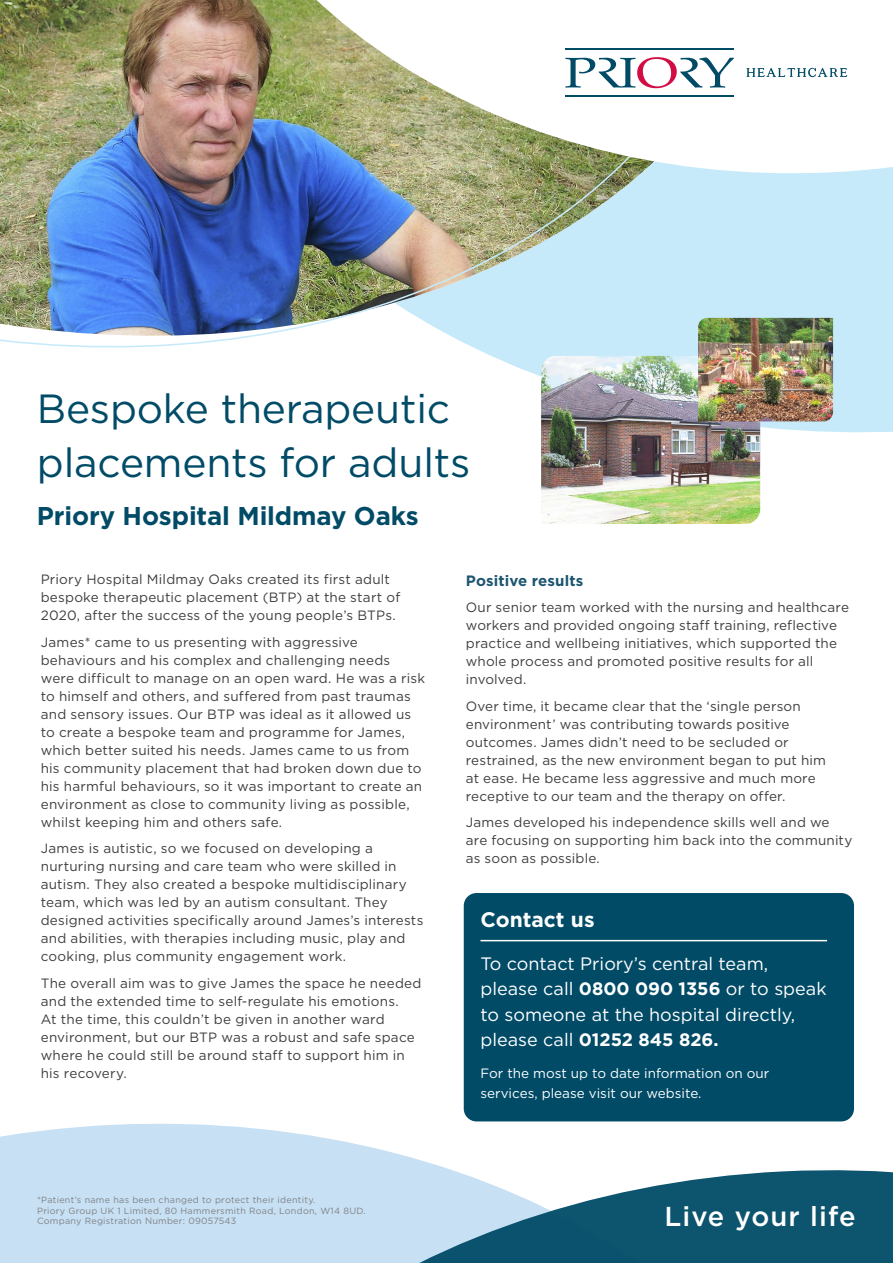
<style>
.page{position:relative;width:893px;height:1263px;background:#fff}
.page>*{position:absolute;margin:0;border:0;box-sizing:border-box;transform-origin:0 0}
.t1{font:40.65px/54px "Gotham";letter-spacing:-.005em;color:#014b67}
.t2{font:500 27.3px "Gotham";letter-spacing:.04em;color:#fff}
.t3{font:700 25.65px "Gotham";letter-spacing:-.005em;color:#014b67}
.t4{font:700 21px "Gotham";color:#fff}
.t5{font:18px/25.5px "Gotham";color:#fff}
.t6{font:700 15px "Gotham";letter-spacing:.01em;color:#1c5570}
.t7{font:13.5px/18px "Gotham";letter-spacing:.015em;color:#3e3e3f}
.t8{font:13.5px/19.5px "Gotham";color:#fff}
.t9{font:9px/10.5px "Gotham";letter-spacing:.03em;color:#808285}
.s1{font-weight:700}
</style>
<div class="page">
<svg style="left:0;top:1106px;width:854px;height:157px"></svg>
<svg style="left:79px;top:1152px;width:814px;height:111px;fill:#c7e0f3"></svg>
<div style="left:464px;top:893px;width:390px;height:228px;background:#014b67;border-radius:13px"></div>
<hr style="left:480px;top:940px;width:347px;height:1px;background:#fff">
<svg style="left:760px;top:189px;width:133px;height:261px;background:#ccecfa"></svg>
<img style="left:0;top:0;width:800px;height:377px">
<img style="left:159px;top:0;width:734px;height:189px">
<svg style="left:747px;top:68px;width:100px;height:9px"></svg>
<hr style="left:565px;top:48px;width:169px;height:2px;background:#014b67">
<hr style="left:565px;top:96px;width:169px;height:1px;background:#014b67">
<svg style="left:565px;top:57px;width:169px;height:31px"></svg>
<img style="left:541px;top:356px;width:219px;height:168px">
<img style="left:698px;top:318px;width:135px;height:103px">
<p class="t1" style="left:37px;top:381px;width:435px">Bespoke therapeutic placements for adults</p>
<p class="t3" style="left:37px;top:499px;width:383px">Priory Hospital Mildmay Oaks</p>
<p class="t7" style="left:41px;top:570px;width:361px">Priory Hospital Mildmay Oaks created its first adult bespoke therapeutic placement (BTP) at the start of<br>2020, after the success of the young people’s BTPs.</p>
<p class="t7" style="left:41px;top:633px;width:386px">James* came to us presenting with aggressive behaviours and his complex and challenging needs were difficult to manage on an open ward. He was a risk to himself and others, and suffered from past traumas and sensory issues. Our BTP was ideal as it allowed us to create a bespoke team and programme for James, which better suited his needs. James came to us from his community placement that had broken down due to his harmful behaviours, so it was important to create an environment as close to community living as possible, whilst keeping him and others safe.</p>
<p class="t7" style="left:41px;top:839px;width:384px">James is autistic, so we focused on developing a nurturing nursing and care team who were skilled in autism. They also created a bespoke multidisciplinary team, which was led by an autism consultant. They designed activities specifically around James’s interests and abilities, with therapies including music, play and cooking, plus community engagement work.</p>
<p class="t7" style="left:41px;top:974px;width:382px">The overall aim was to give James the space he needed and the extended time to self-regulate his emotions.<br>At the time, this couldn’t be given in another ward environment, but our BTP was a robust and safe space where he could still be around staff to support him in his recovery.</p>
<p class="t9" style="left:37px;top:1195px;width:330px">*Patient’s name has been changed to protect their identity.<br>Priory Group UK 1 Limited, 80 Hammersmith Road, London, W14 8UD.<br>Company Registration Number: 09057543</p>
<p class="t6" style="left:466px;top:570px;width:119px">Positive results</p>
<p class="t7" style="left:466px;top:598px;width:385px">Our senior team worked with the nursing and healthcare workers and provided ongoing staff training, reflective practice and wellbeing initiatives, which supported the whole process and promoted positive results for all involved.</p>
<p class="t7" style="left:466px;top:696px;width:362px">Over time, it became clear that the ‘single person environment’ was contributing towards positive outcomes. James didn’t need to be secluded or restrained, as the new environment began to put him at ease. He became less aggressive and much more receptive to our team and the therapy on offer.</p>
<p class="t7" style="left:466px;top:813px;width:388px">James developed his independence skills well and we are focusing on supporting him back into the community as soon as possible.</p>
<p class="t4" style="left:480px;top:906px;width:116px">Contact us</p>
<p class="t5" style="left:480px;top:950px;width:348px">To contact Priory’s central team, please call <span class="s1">0800 090 1356</span> or to speak to someone at the hospital directly, please call <span class="s1">01252 845 826.</span></p>
<p class="t8" style="left:480px;top:1063px;width:290px">For the most up to date information on our services, please visit our website.</p>
<p class="t2" style="left:664px;top:1198px;width:193px">Live your life</p>
</div>
